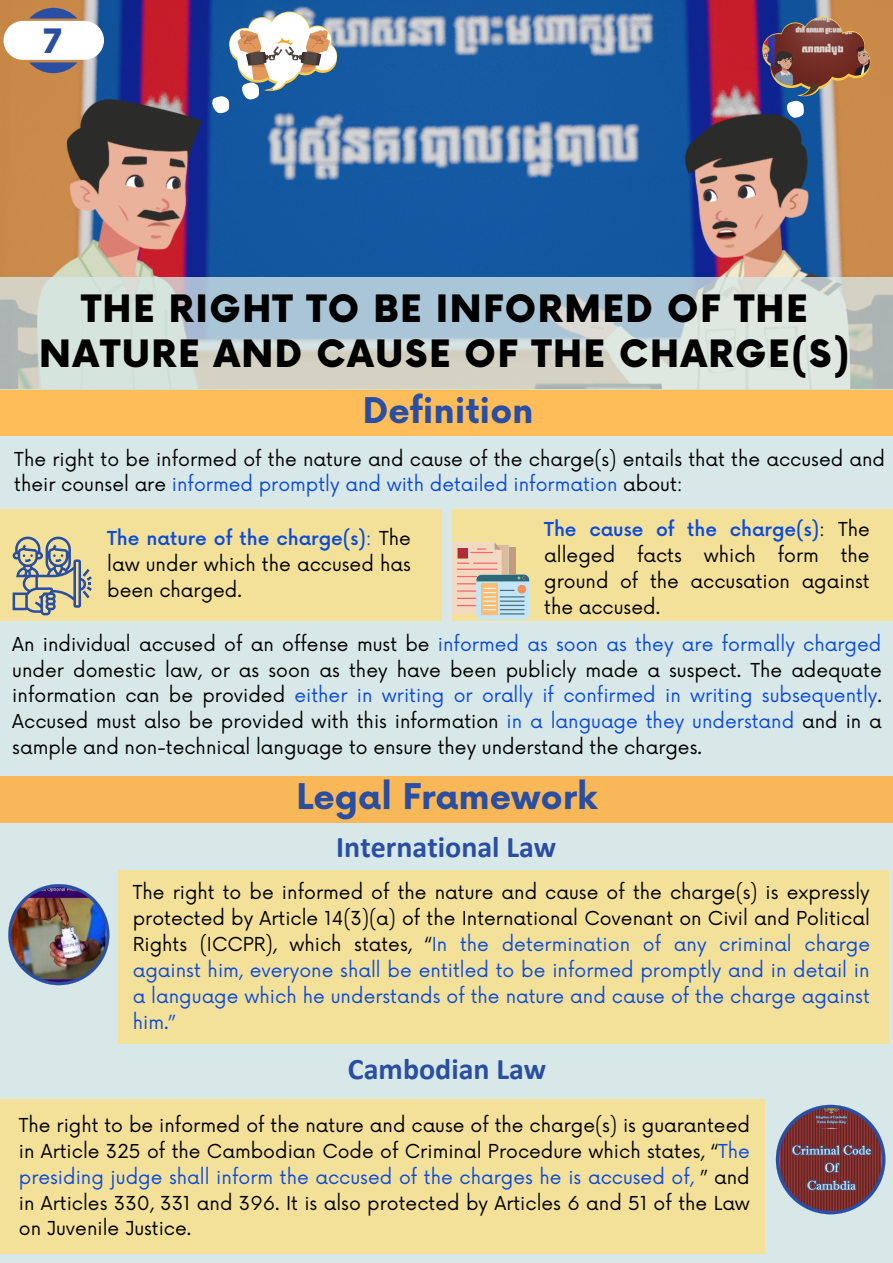
<style>
.page{position:relative;width:893px;height:1263px;background:#d8e8e8}
.page>*{position:absolute;margin:0;border:0;box-sizing:border-box;transform-origin:0 0}
.t1{font:900 36.75px/44.4px "Now";letter-spacing:.04em;color:#000;text-align:center}
.t2{font:700 34.5px "Now";color:#294ea2}
.t3{font:900 32.78px "Now";color:#294ea2}
.t4{font:700 30px "Calibri";color:#294ea2}
.t5{font:18.75px/25.9px "Now";color:#000;text-align:justify}
.t6{font:18.75px/25.9px "Now";color:#0b4bdb;text-align:justify}
.s1{color:#0b4bdb}
.s2{font-weight:500;color:#0b4bdb}
.s3{color:#000}
</style>
<div class="page">
<img style="left:0;top:0;width:893px;height:277px">
<div style="left:0;top:389px;width:893px;height:46px;background:#ffbd59"></div>
<svg style="left:0;top:277px;width:893px;height:113px"></svg>
<div style="left:452px;top:510px;width:441px;height:111px;background:#f4e199"></div>
<svg style="left:452px;top:542px;width:77px;height:77px;background:#d5c5b1"></svg>
<div style="left:0;top:510px;width:442px;height:111px;background:#f4e199"></div>
<svg style="left:13px;top:537px;width:79px;height:78px"></svg>
<div style="left:0;top:776px;width:893px;height:46px;background:#f8b858"></div>
<svg style="left:776px;top:1105px;width:109px;height:109px"></svg>
<div style="left:118px;top:870px;width:771px;height:173px;background:#f4e199"></div>
<div style="left:0;top:1099px;width:764px;height:155px;background:#f4e199"></div>
<img style="left:8px;top:884px;width:101px;height:101px">
<svg style="left:212px;top:12px;width:125px;height:101px;background:#8098b1"></svg>
<img style="left:762px;top:17px;width:108px;height:101px">
<svg style="left:10px;top:8px;width:87px;height:65px;background:#967f78"></svg>
<div style="left:4px;top:21px;width:100px;height:39px;background:#fff;border-radius:20px"></div>
<h3 class="t3" style="left:43px;top:23px;width:20px">7</h3>
<h1 class="t1" style="left:39px;top:289px;width:812px">THE RIGHT TO BE INFORMED OF THE<br>NATURE AND CAUSE OF THE CHARGE(S)</h1>
<h2 class="t2" style="left:363px;top:392px;width:172px">Definition</h2>
<p class="t5" style="left:14px;top:447px;width:872px">The right to be informed of the nature and cause of the charge(s) entails that the accused and their counsel are <span class="s1">informed promptly and with detailed information</span> about:</p>
<p class="t5" style="left:107px;top:526px;width:305px"><span class="s2">The nature of the charge(s)</span><span class="s1">:</span> The law under which the accused has been charged.</p>
<p class="t5" style="left:544px;top:517px;width:327px"><span class="s2">The cause of the charge(s)</span>: The alleged facts which form the ground of the accusation against the accused.</p>
<p class="t5" style="left:12px;top:632px;width:871px">An individual accused of an offense must be <span class="s1">informed as soon as they are formally charged </span>under domestic law, or as soon as they have been publicly made a suspect. The adequate information can be provided <span class="s1">either in writing or orally if confirmed in writing subsequently</span>.<br>Accused must also be provided with this information <span class="s1">in a language they understand</span> and in a sample and non-technical language to ensure they understand the charges.</p>
<h2 class="t2" style="left:296px;top:778px;width:303px">Legal Framework</h2>
<h3 class="t4" style="left:336px;top:835px;width:221px">International Law</h3>
<p class="t6" style="left:133px;top:880px;width:739px"><span class="s3">The right to be informed of the nature and cause of the charge(s) is expressly protected by Article 14(3)(a) of the International Covenant on Civil and Political Rights (ICCPR), which states, “</span>In the determination of any criminal charge against him, everyone shall be entitled to be informed promptly and in detail in a language which he understands of the nature and cause of the charge against him.”</p>
<h3 class="t4" style="left:348px;top:1056px;width:200px">Cambodian Law</h3>
<p class="t5" style="left:19px;top:1113px;width:732px">The right to be informed of the nature and cause of the charge(s) is guaranteed in Article 325 of the Cambodian Code of Criminal Procedure which states, “<span class="s1">The presiding judge shall inform the accused of the charges he is accused of,</span> ” and in Articles 330, 331 and 396. It is also protected by Articles 6 and 51 of the Law on Juvenile Justice.</p>
</div>
